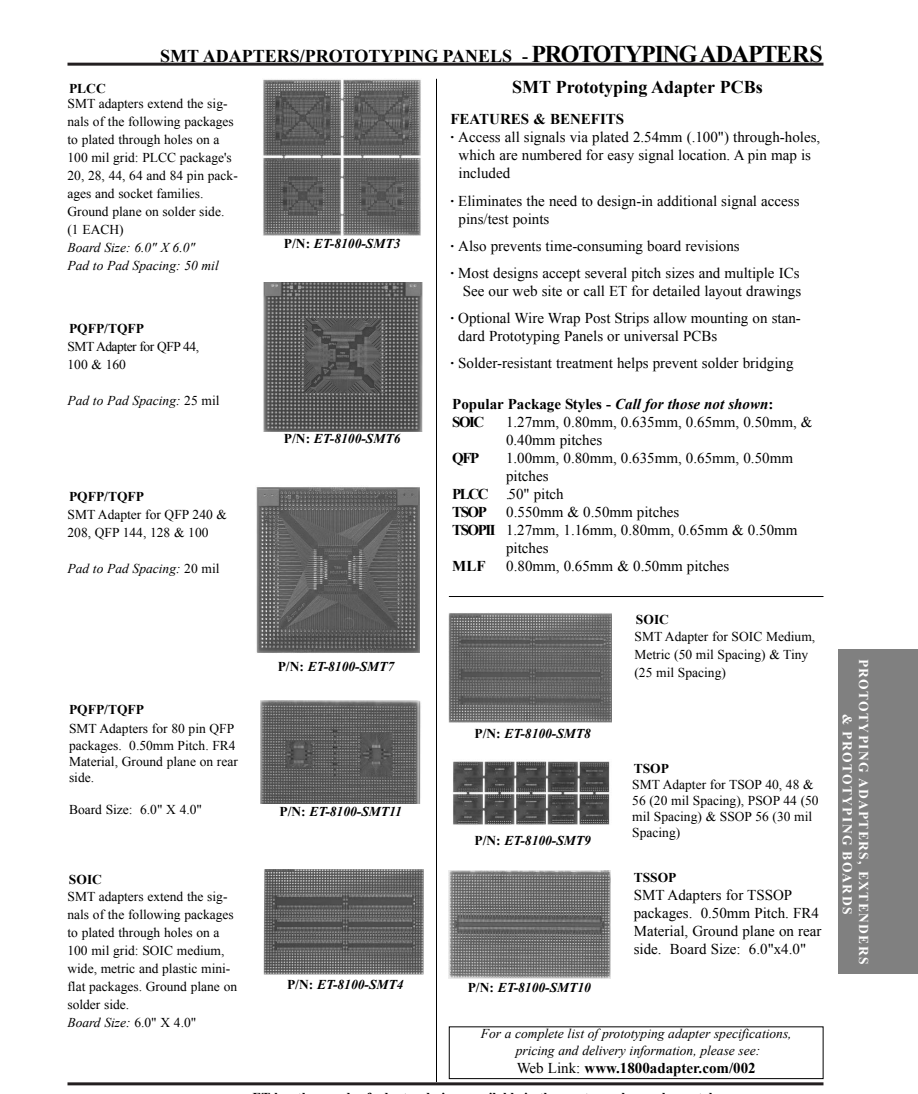
<style>
.page{position:relative;width:918px;height:1094px;background:#fff}
.page>*{position:absolute;margin:0;border:0;box-sizing:border-box;transform-origin:0 0}
.t1{font:700 18px "Times New Roman";color:#000}
.t2{font:15px/18px "Times New Roman";color:#000}
.t3{font:700 15px/18px "Times New Roman";color:#000}
.t4{font:13.5px/18px "Times New Roman";color:#000}
.t5{font:italic 13.5px/17.2px "Times New Roman";color:#000;text-align:center}
.t6{font:italic 700 13.5px "Times New Roman";color:#000}
.t7{font:700 13.5px "Times New Roman";color:#000}
.t8{font:700 13.5px/16.2px "Times New Roman";letter-spacing:.1em;color:#fff;text-align:center}
.t9{font:13.5px/18px "Times New Roman";letter-spacing:-.035em;color:#000}
.s1{font-size:24px}
.s2{font-style:italic}
.s3{font-style:normal}
.s4{font-weight:700}
.s5{font-weight:400}
</style>
<div class="page">
<hr style="left:68px;top:63px;width:756px;height:3px;background:#231f20">
<hr style="left:68px;top:1082px;width:756px;height:3px;background:#231f20">
<div style="left:838px;top:650px;width:80px;height:324px;background:#808080"></div>
<img style="left:263px;top:79px;width:158px;height:157px">
<img style="left:263px;top:869px;width:160px;height:105px">
<img style="left:263px;top:282px;width:160px;height:150px">
<img style="left:256px;top:487px;width:164px;height:166px">
<img style="left:449px;top:613px;width:162px;height:110px">
<img style="left:453px;top:761px;width:157px;height:64px">
<hr style="left:436px;top:79px;width:1px;height:1003px;background:#000">
<img style="left:449px;top:870px;width:162px;height:108px">
<img style="left:260px;top:700px;width:161px;height:103px">
<hr style="left:449px;top:596px;width:375px;height:1px;background:#000">
<p class="t1" style="left:160px;top:46px;width:664px">SMT ADAPTERS/PROTOTYPING PANELS - <span class="s1">PROTOTYPINGADAPTERS</span></p>
<p class="t7" style="left:69px;top:81px;width:38px">PLCC</p>
<p class="t4" style="left:68px;top:95px;width:172px">SMT adapters extend the sig&shy;nals of the following packages to plated through holes on a<br>100 mil grid: PLCC package's<br>20, 28, 44, 64 and 84 pin pack&shy;ages and socket families.<br>Ground plane on solder side. (1 EACH)<br><span class="s2">Board Size: 6.0" X 6.0"<br>Pad to Pad Spacing: 50 mil</span></p>
<p class="t7" style="left:69px;top:321px;width:77px">PQFP/TQFP</p>
<p class="t9" style="left:68px;top:338px;width:133px">SMT Adapter for QFP 44,<br>100 &amp; 160</p>
<p class="t5" style="left:68px;top:392px;width:154px">Pad to Pad Spacing: <span class="s3">25 mil</span></p>
<p class="t7" style="left:69px;top:489px;width:77px">PQFP/TQFP</p>
<p class="t4" style="left:68px;top:506px;width:161px">SMT Adapter for QFP 240 &amp;<br>208, QFP 144, 128 &amp; 100</p>
<p class="t5" style="left:68px;top:560px;width:154px">Pad to Pad Spacing: <span class="s3">20 mil</span></p>
<p class="t7" style="left:69px;top:701px;width:77px">PQFP/TQFP</p>
<p class="t4" style="left:69px;top:720px;width:170px;line-height:16.2px">SMT Adapters for 80 pin QFP packages. 0.50mm Pitch. FR4<br>Material, Ground plane on rear side.</p>
<p class="t4" style="left:69px;top:801px;width:135px">Board Size: 6.0" X 4.0"</p>
<p class="t7" style="left:69px;top:872px;width:35px">SOIC</p>
<p class="t4" style="left:67px;top:887px;width:171px">SMT adapters extend the sig&shy;nals of the following packages to plated through holes on a<br>100 mil grid: SOIC medium, wide, metric and plastic mini&shy;flat packages. Ground plane on solder side.<br><span class="s2">Board Size:</span> 6.0" X 4.0"</p>
<p class="t6" style="left:284px;top:236px;width:118px"><span class="s3">P/N:</span> ET-8100-SMT3</p>
<p class="t6" style="left:284px;top:431px;width:118px"><span class="s3">P/N:</span> ET-8100-SMT6</p>
<p class="t6" style="left:278px;top:658px;width:118px"><span class="s3">P/N:</span> ET-8100-SMT7</p>
<p class="t6" style="left:279px;top:804px;width:124px"><span class="s3">P/N:</span> ET-8100-SMT11</p>
<p class="t6" style="left:287px;top:977px;width:118px"><span class="s3">P/N:</span> ET-8100-SMT4</p>
<p class="t1" style="left:512px;top:77px;width:252px">SMT Prototyping Adapter PCBs</p>
<p class="t3" style="left:450px;top:110px;width:175px">FEATURES &amp; BENEFITS</p>
<p class="t2" style="left:450px;top:128px;width:371px"><span class="s4">·</span> Access all signals via plated 2.54mm (.100") through-holes,</p>
<p class="t2" style="left:459px;top:146px;width:354px">which are numbered for easy signal location. A pin map is</p>
<p class="t2" style="left:459px;top:164px;width:53px">included</p>
<p class="t2" style="left:459px;top:191px;width:342px;text-indent:-8px"><span class="s4">·</span> Eliminates the need to design-in additional signal access pins/test points</p>
<p class="t2" style="left:450px;top:232px;width:351px;line-height:27.2px"><span class="s4">·</span> Also prevents time-consuming board revisions<br><span class="s4">·</span> Most designs accept several pitch sizes and multiple ICs</p>
<p class="t2" style="left:450px;top:277px;width:352px;line-height:27.2px;text-align:right">See our web site or call ET for detailed layout drawings<br><span class="s4">·</span> Optional Wire Wrap Post Strips allow mounting on stan-</p>
<p class="t2" style="left:450px;top:322px;width:345px;line-height:27.2px;text-indent:8px">dard Prototyping Panels or universal PCBs<br><span class="s4">·</span> Solder-resistant treatment helps prevent solder bridging</p>
<p class="t3" style="left:452px;top:395px;width:323px">Popular Package Styles - <span class="s2">Call for those not shown</span>:<br>SOIC</p>
<p class="t2" style="left:506px;top:413px;width:308px">1.27mm, 0.80mm, 0.635mm, 0.65mm, 0.50mm, &amp;<br>0.40mm pitches</p>
<p class="t3" style="left:452px;top:449px;width:29px">QFP</p>
<p class="t2" style="left:506px;top:449px;width:288px">1.00mm, 0.80mm, 0.635mm, 0.65mm, 0.50mm</p>
<p class="t2" style="left:506px;top:467px;width:44px">pitches</p>
<p class="t2" style="left:452px;top:485px;width:113px"><span class="s4">PLCC</span> .50" pitch</p>
<p class="t3" style="left:452px;top:503px;width:36px">TSOP</p>
<p class="t2" style="left:506px;top:503px;width:175px">0.550mm &amp; 0.50mm pitches</p>
<p class="t2" style="left:452px;top:521px;width:347px"><span class="s4">TSOPII</span> 1.27mm, 1.16mm, 0.80mm, 0.65mm &amp; 0.50mm</p>
<p class="t2" style="left:506px;top:539px;width:44px">pitches</p>
<p class="t3" style="left:452px;top:557px;width:35px">MLF</p>
<p class="t2" style="left:506px;top:557px;width:225px">0.80mm, 0.65mm &amp; 0.50mm pitches</p>
<p class="t7" style="left:636px;top:612px;width:35px">SOIC</p>
<p class="t6" style="left:474px;top:726px;width:118px"><span class="s3">P/N:</span> ET-8100-SMT8</p>
<p class="t6" style="left:474px;top:833px;width:118px"><span class="s3">P/N:</span> ET-8100-SMT9</p>
<p class="t6" style="left:468px;top:980px;width:125px"><span class="s3">P/N:</span> ET-8100-SMT10</p>
<p class="t4" style="left:634px;top:627px;width:182px">SMT Adapter for SOIC Medium,<br>Metric (50 mil Spacing) &amp; Tiny (25 mil Spacing)</p>
<p class="t7" style="left:634px;top:760px;width:37px">TSOP</p>
<p class="t4" style="left:632px;top:776px;width:188px;line-height:16.2px">SMT Adapter for TSOP 40, 48 &amp;<br>56 (20 mil Spacing), PSOP 44 (50 mil Spacing) &amp; SSOP 56 (30 mil<br>Spacing)</p>
<p class="t7" style="left:634px;top:870px;width:44px">TSSOP</p>
<p class="t2" style="left:634px;top:885px;width:189px">SMT Adapters for TSSOP packages. 0.50mm Pitch. FR4<br>Material, Ground plane on rear side. Board Size: 6.0"x4.0"</p>
<p class="t5" style="left:481px;top:1025px;width:312px">For a complete list of prototyping adapter specifications, pricing and delivery information, please see:</p>
<p class="t3" style="left:517px;top:1059px;width:240px"><span class="s5">Web Link:</span> www.1800adapter.com/002</p>
<p class="t8" style="left:872px;top:658px;width:307px;rotate:90deg">PROTOTYPING ADAPTERS, EXTENDERS &amp; PROTOTYPING BOARDS</p>
</div>
